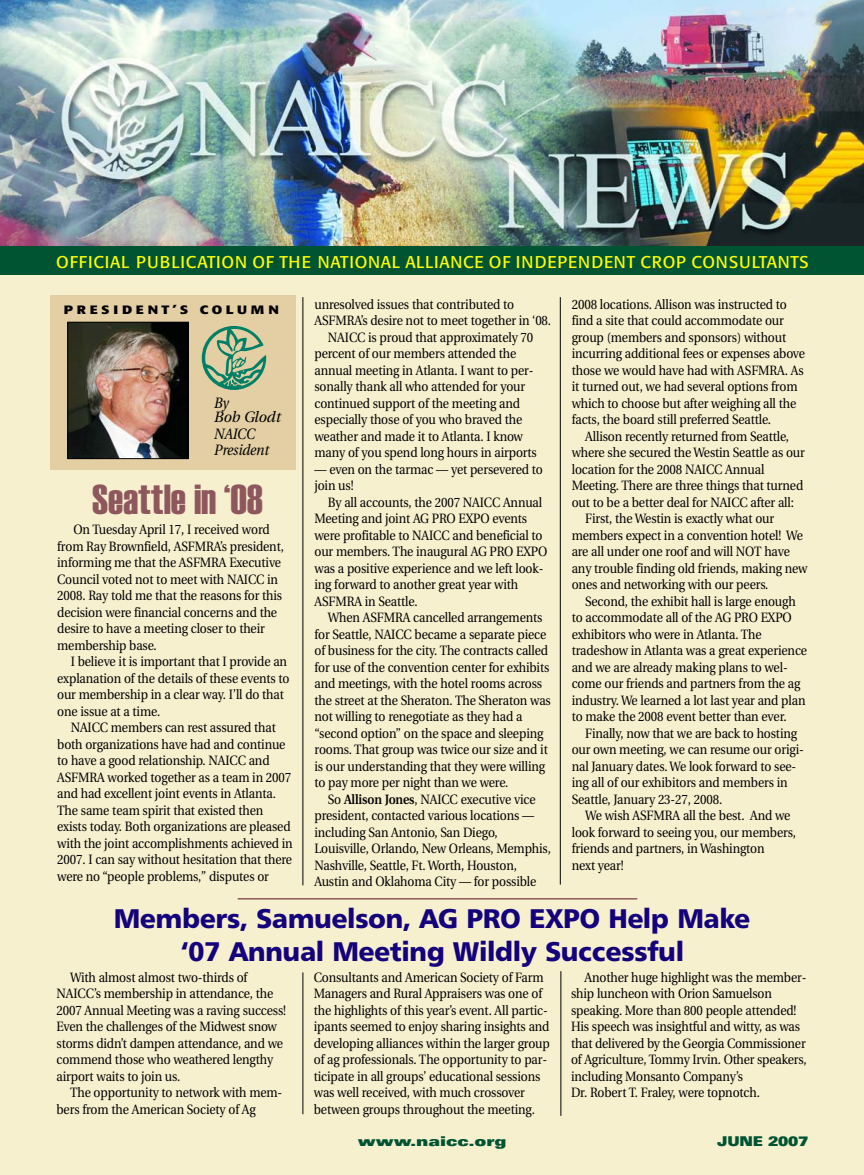
<style>
.page{position:relative;width:864px;height:1175px;background:#fff}
.page>*{position:absolute;margin:0;border:0;box-sizing:border-box;transform-origin:0 0}
.t1{font:42px "Haettenschweiler";color:#8e575d}
.t2{font:27px/32.4px "Humanist 777 BT Black B";letter-spacing:-.02em;color:#13027c;text-align:center}
.t3{font:16.8px "Formata";letter-spacing:.045em;color:#ff0}
.t4{font:italic 15px/14.7px "Utopia";letter-spacing:-.01em;color:#000;scale:.9 1}
.t5{font:13.5px/16.5px "Utopia";letter-spacing:-.01em;color:#000;scale:.9 1}
.t6{font:900 expanded 13.5px "Univers";letter-spacing:-.01em;color:#015432}
.t7{font:900 expanded 13.5px "Univers";letter-spacing:-.01em;color:#015432;scale:.9 1}
.t8{font:700 12px "Formata";letter-spacing:.255em;color:#000;scale:1.2 1}
.s1{font-weight:600}
</style>
<div class="page">
<div style="left:0;top:271px;width:864px;height:903px;background:#f7f0cf"></div>
<div style="left:0;top:245px;width:864px;height:29px;background:#015432"></div>
<img style="left:0;top:0;width:864px;height:246px">
<hr style="left:303px;top:297px;width:1px;height:588px;background:#000">
<hr style="left:303px;top:972px;width:1px;height:142px;background:#000">
<hr style="left:561px;top:971px;width:1px;height:144px;background:#000">
<div style="left:50px;top:295px;width:245px;height:174px;background:#e4cfa4"></div>
<img style="left:70px;top:324px;width:117px;height:133px">
<div style="left:68px;top:322px;width:121px;height:137px;border:1px solid #000"></div>
<svg style="left:202px;top:326px;width:64px;height:64px"></svg>
<hr style="left:560px;top:297px;width:1px;height:587px;background:#000">
<hr style="left:238px;top:898px;width:399px;height:1px;background:#8e575d">
<p class="t3" style="left:56px;top:255px;width:754px">OFFICIAL PUBLICATION OF THE NATIONAL ALLIANCE OF INDEPENDENT CROP CONSULTANTS</p>
<p class="t8" style="left:64px;top:305px;width:181px">PRESIDENT’S COLUMN</p>
<p class="t4" style="left:214px;top:396px;width:75px">By<br>Bob Glodt</p>
<p class="t4" style="left:214px;top:427px;width:62px;line-height:16.5px">NAICC<br>President</p>
<h1 class="t1" style="left:92px;top:475px;width:172px">Seattle in ‘08</h1>
<p class="t5" style="left:57px;top:522px;width:253px;text-indent:16px">On Tuesday April 17, I received word from Ray Brownfield, ASFMRA’s president, informing me that the ASFMRA Executive Council voted not to meet with NAICC in 2008. Ray told me that the reasons for this decision were financial concerns and the desire to have a meeting closer to their membership base.</p>
<p class="t5" style="left:57px;top:654px;width:260px;text-indent:13px">I believe it is important that I provide an explanation of the details of these events to our membership in a clear way. I’ll do that one issue at a time.</p>
<p class="t5" style="left:57px;top:720px;width:263px;text-indent:13px">NAICC members can rest assured that both organizations have had and continue to have a good relationship. NAICC and ASFMRA worked together as a team in 2007 and had excellent joint events in Atlanta.<br>The same team spirit that existed then exists today. Both organizations are pleased with the joint accomplishments achieved in 2007. I can say without hesitation that there were no “people problems,” disputes or</p>
<p class="t5" style="left:314px;top:297px;width:224px">unresolved issues that contributed to</p>
<p class="t5" style="left:314px;top:313px;width:264px">ASFMRA’s desire not to meet together in ‘08.</p>
<p class="t5" style="left:328px;top:330px;width:230px">NAICC is proud that approximately 70</p>
<p class="t5" style="left:314px;top:346px;width:226px">percent of our members attended the</p>
<p class="t5" style="left:314px;top:363px;width:245px">annual meeting in Atlanta. I want to per-</p>
<p class="t5" style="left:314px;top:379px;width:236px">sonally thank all who attended for your</p>
<p class="t5" style="left:314px;top:396px;width:230px">continued support of the meeting and</p>
<p class="t5" style="left:314px;top:412px;width:232px">especially those of you who braved the</p>
<p class="t5" style="left:314px;top:429px;width:233px">weather and made it to Atlanta. I know</p>
<p class="t5" style="left:314px;top:445px;width:249px">many of you spend long hours in airports</p>
<p class="t5" style="left:314px;top:462px;width:255px">— even on the tarmac — yet persevered to join us!</p>
<p class="t5" style="left:314px;top:495px;width:260px;text-indent:13px">By all accounts, the 2007 NAICC Annual Meeting and joint AG PRO EXPO events were profitable to NAICC and beneficial to our members. The inaugural AG PRO EXPO was a positive experience and we left look&shy;ing forward to another great year with ASFMRA in Seattle.</p>
<p class="t5" style="left:314px;top:610px;width:264px;text-indent:13px">When ASFMRA cancelled arrangements for Seattle, NAICC became a separate piece of business for the city. The contracts called for use of the convention center for exhibits and meetings, with the hotel rooms across the street at the Sheraton. The Sheraton was not willing to renegotiate as they had a “second option” on the space and sleeping rooms. That group was twice our size and it is our understanding that they were willing to pay more per night than we were.</p>
<p class="t5" style="left:314px;top:792px;width:264px;text-indent:13px">So <span class="s1">Allison Jones</span>, NAICC executive vice president, contacted various locations — including San Antonio, San Diego, Louisville, Orlando, New Orleans, Memphis, Nashville, Seattle, Ft. Worth, Houston, Austin and Oklahoma City — for possible</p>
<p class="t5" style="left:572px;top:297px;width:261px">2008 locations. Allison was instructed to find a site that could accommodate our group (members and sponsors) without incurring additional fees or expenses above those we would have had with ASFMRA. As it turned out, we had several options from which to choose but after weighing all the facts, the board still preferred Seattle.</p>
<p class="t5" style="left:585px;top:429px;width:228px">Allison recently returned from Seattle,</p>
<p class="t5" style="left:572px;top:445px;width:261px">where she secured the Westin Seattle as our</p>
<p class="t5" style="left:572px;top:462px;width:216px">location for the 2008 NAICC Annual</p>
<p class="t5" style="left:572px;top:478px;width:259px">Meeting. There are three things that turned</p>
<p class="t5" style="left:572px;top:495px;width:248px">out to be a better deal for NAICC after all:</p>
<p class="t5" style="left:585px;top:511px;width:211px">First, the Westin is exactly what our</p>
<p class="t5" style="left:572px;top:528px;width:258px">members expect in a convention hotel! We</p>
<p class="t5" style="left:572px;top:544px;width:244px">are all under one roof and will NOT have</p>
<p class="t5" style="left:572px;top:561px;width:264px">any trouble finding old friends, making new</p>
<p class="t5" style="left:572px;top:577px;width:220px">ones and networking with our peers.</p>
<p class="t5" style="left:585px;top:594px;width:235px">Second, the exhibit hall is large enough</p>
<p class="t5" style="left:572px;top:610px;width:246px">to accommodate all of the AG PRO EXPO</p>
<p class="t5" style="left:572px;top:627px;width:213px">exhibitors who were in Atlanta. The</p>
<p class="t5" style="left:572px;top:643px;width:263px">tradeshow in Atlanta was a great experience</p>
<p class="t5" style="left:572px;top:660px;width:242px">and we are already making plans to wel-</p>
<p class="t5" style="left:572px;top:676px;width:256px">come our friends and partners from the ag</p>
<p class="t5" style="left:572px;top:693px;width:261px">industry. We learned a lot last year and plan</p>
<p class="t5" style="left:572px;top:709px;width:240px">to make the 2008 event better than ever.</p>
<p class="t5" style="left:585px;top:726px;width:237px">Finally, now that we are back to hosting</p>
<p class="t5" style="left:572px;top:742px;width:259px">our own meeting, we can resume our origi-</p>
<p class="t5" style="left:572px;top:759px;width:251px">nal January dates. We look forward to see-</p>
<p class="t5" style="left:572px;top:775px;width:241px">ing all of our exhibitors and members in</p>
<p class="t5" style="left:572px;top:792px;width:169px">Seattle, January 23-27, 2008.</p>
<p class="t5" style="left:585px;top:808px;width:230px">We wish ASFMRA all the best. And we</p>
<p class="t5" style="left:572px;top:825px;width:251px">look forward to seeing you, our members,</p>
<p class="t5" style="left:572px;top:841px;width:216px">friends and partners, in Washington</p>
<p class="t5" style="left:572px;top:858px;width:59px">next year!</p>
<h2 class="t2" style="left:114px;top:904px;width:638px">Members, Samuelson, AG PRO EXPO Help Make ‘07 Annual Meeting Wildly Successful</h2>
<p class="t5" style="left:57px;top:970px;width:257px;text-indent:13px">With almost almost two-thirds of NAICC’s membership in attendance, the 2007 Annual Meeting was a raving success!<br>Even the challenges of the Midwest snow storms didn’t dampen attendance, and we commend those who weathered lengthy airport waits to join us.</p>
<p class="t5" style="left:57px;top:1085px;width:252px;text-indent:13px">The opportunity to network with mem&shy;bers from the American Society of Ag</p>
<p class="t5" style="left:314px;top:970px;width:264px">Consultants and American Society of Farm Managers and Rural Appraisers was one of the highlights of this year’s event. All partic&shy;ipants seemed to enjoy sharing insights and developing alliances within the larger group of ag professionals. The opportunity to par&shy;ticipate in all groups’ educational sessions was well received, with much crossover between groups throughout the meeting.</p>
<p class="t5" style="left:571px;top:970px;width:263px;text-indent:13px">Another huge highlight was the member&shy;ship luncheon with Orion Samuelson speaking. More than 800 people attended!<br>His speech was insightful and witty, as was that delivered by the Georgia Commissioner of Agriculture, Tommy Irvin. Other speakers, including Monsanto Company’s<br>Dr. Robert T. Fraley, were topnotch.</p>
<p class="t6" style="left:358px;top:1135px;width:150px">www.naicc.org</p>
<p class="t7" style="left:717px;top:1135px;width:103px">JUNE 2007</p>
</div>
